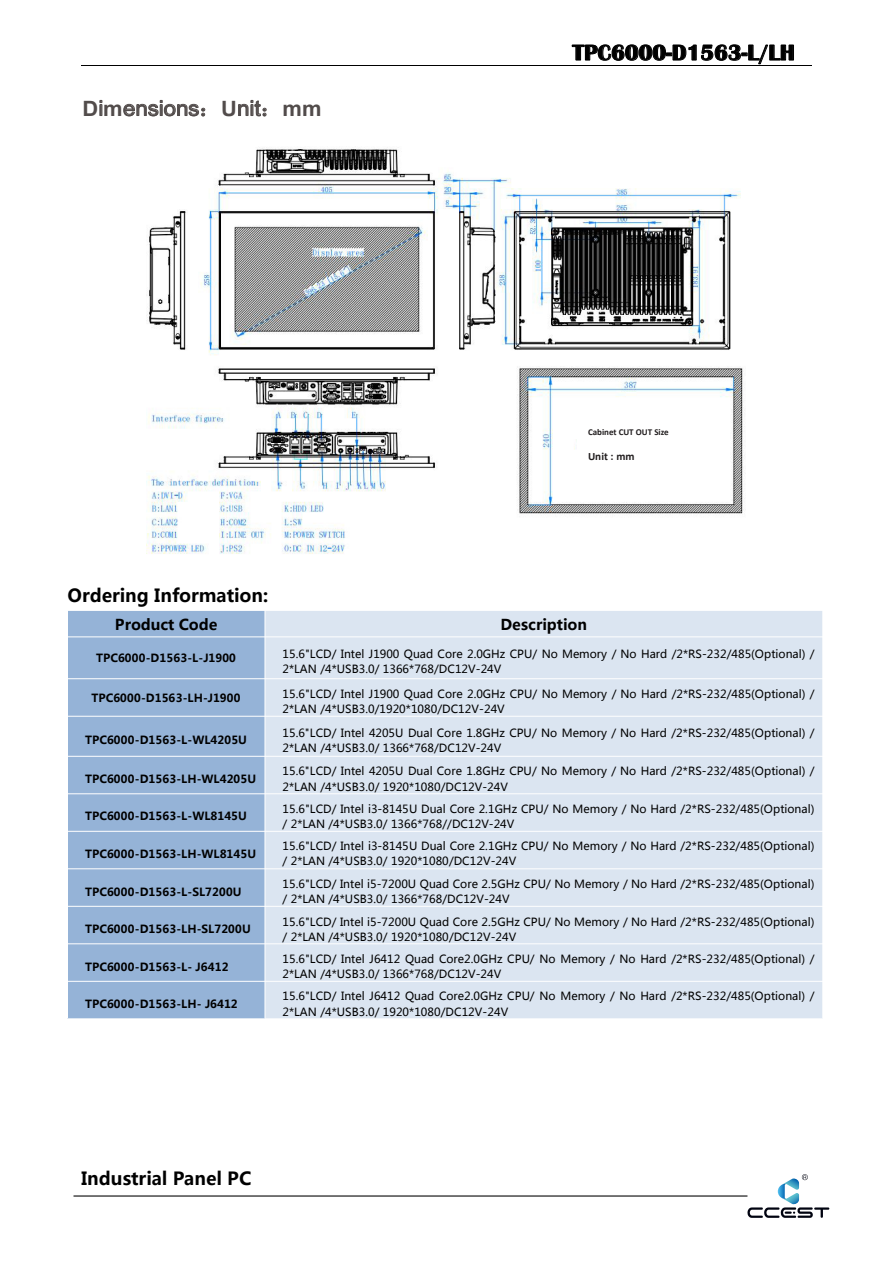
<style>
.page{position:relative;width:893px;height:1263px;background:#fff}
.page>*{position:absolute;margin:0;border:0;box-sizing:border-box;transform-origin:0 0}
.t1{font:700 22.5px "Britannic";color:#000}
.t2{font:21.15px "Arial Unicode MS";color:#524c4b;scale:1.06 1}
.t3{font:700 18px "Microsoft Ya Hei";color:#000}
.t4{font:700 14.85px "Microsoft Ya Hei";color:#000}
.t5{font:11.1px/15px "Microsoft Ya Hei";letter-spacing:.005em;color:#000}
.t6{font:700 11.1px "Microsoft Ya Hei";letter-spacing:.005em;color:#000}
.t7{font:700 11.1px "Calibri";letter-spacing:-.005em;color:#221e1f}
.t8{font:700 9px "Calibri";letter-spacing:.005em;color:#221e1f}
.s1{font-family:"Arial";font-weight:700}
.s2{font-family:"Sim Sun"}
</style>
<div class="page">
<hr style="left:74px;top:1195px;width:673px;height:1px;background:#000">
<svg style="left:747px;top:1174px;width:83px;height:44px"></svg>
<svg style="left:572px;top:44px;width:222px;height:21px"></svg>
<hr style="left:81px;top:65px;width:731px;height:1px;background:#000">
<svg style="left:100px;top:100px;width:2px;height:16px"></svg>
<svg style="left:123px;top:100px;width:82px;height:17px"></svg>
<svg style="left:238px;top:100px;width:29px;height:17px"></svg>
<img style="left:146px;top:148px;width:599px;height:406px">
<div style="left:68px;top:611px;width:197px;height:25px;background:#95b3d7"></div>
<div style="left:265px;top:611px;width:558px;height:25px;background:#dbe5f1"></div>
<div style="left:68px;top:637px;width:197px;height:41px;background:#95b3d7"></div>
<div style="left:265px;top:637px;width:558px;height:41px;background:#dbe5f1"></div>
<div style="left:68px;top:679px;width:197px;height:37px;background:#95b3d7"></div>
<div style="left:265px;top:679px;width:558px;height:37px;background:#dbe5f1"></div>
<div style="left:68px;top:716px;width:197px;height:40px;background:#95b3d7"></div>
<div style="left:265px;top:716px;width:558px;height:40px;background:#dbe5f1"></div>
<div style="left:68px;top:756px;width:197px;height:37px;background:#95b3d7"></div>
<div style="left:265px;top:756px;width:558px;height:37px;background:#dbe5f1"></div>
<div style="left:68px;top:794px;width:197px;height:37px;background:#95b3d7"></div>
<div style="left:265px;top:794px;width:558px;height:37px;background:#dbe5f1"></div>
<div style="left:68px;top:831px;width:197px;height:37px;background:#95b3d7"></div>
<div style="left:265px;top:831px;width:558px;height:37px;background:#dbe5f1"></div>
<div style="left:68px;top:869px;width:197px;height:37px;background:#95b3d7"></div>
<div style="left:265px;top:869px;width:558px;height:37px;background:#dbe5f1"></div>
<div style="left:68px;top:906px;width:197px;height:37px;background:#95b3d7"></div>
<div style="left:265px;top:906px;width:558px;height:37px;background:#dbe5f1"></div>
<div style="left:68px;top:944px;width:197px;height:37px;background:#95b3d7"></div>
<div style="left:265px;top:944px;width:558px;height:37px;background:#dbe5f1"></div>
<div style="left:68px;top:981px;width:197px;height:38px;background:#95b3d7"></div>
<div style="left:265px;top:981px;width:558px;height:38px;background:#dbe5f1"></div>
<hr style="left:67px;top:716px;width:756px;height:1px;background:#fff">
<hr style="left:67px;top:756px;width:756px;height:1px;background:#fff">
<hr style="left:67px;top:831px;width:756px;height:1px;background:#fff">
<hr style="left:67px;top:906px;width:756px;height:1px;background:#fff">
<hr style="left:67px;top:981px;width:756px;height:1px;background:#fff">
<hr style="left:67px;top:1018px;width:756px;height:1px;background:#fff">
<hr style="left:265px;top:610px;width:1px;height:408px;background:#fff">
<hr style="left:822px;top:610px;width:1px;height:408px;background:#fff">
<div style="left:577px;top:415px;width:140px;height:71px;background:#fff"></div>
<h2 class="t2" style="left:82px;top:93px;width:227px"><span class="s1">D</span>i<span class="s1">m</span>ensions<span class="s2">：</span><span class="s1">U</span>nit<span class="s2">：</span><span class="s1">mm</span></h2>
<h1 class="t1" style="left:572px;top:40px;width:224px">TPC6000-D1563-L/LH</h1>
<p class="t8" style="left:588px;top:426px;width:82px">Cabinet CUT OUT Size</p>
<p class="t7" style="left:588px;top:449px;width:48px">Unit : mm</p>
<h3 class="t3" style="left:68px;top:583px;width:202px">Ordering Information:</h3>
<h3 class="t4" style="left:115px;top:614px;width:104px">Product Code</h3>
<h3 class="t4" style="left:500px;top:614px;width:88px">Description</h3>
<p class="t6" style="left:96px;top:651px;width:142px">TPC6000-D1563-L-J1900</p>
<p class="t5" style="left:283px;top:646px;width:534px">15.6"LCD/ Intel J1900 Quad Core 2.0GHz CPU/ No Memory / No Hard /2*RS-232/485(Optional) /<br>2*LAN /4*USB3.0/ 1366*768/DC12V-24V</p>
<p class="t6" style="left:91px;top:690px;width:151px">TPC6000-D1563-LH-J1900</p>
<p class="t5" style="left:283px;top:686px;width:534px">15.6"LCD/ Intel J1900 Quad Core 2.0GHz CPU/ No Memory / No Hard /2*RS-232/485(Optional) /<br>2*LAN /4*USB3.0/1920*1080/DC12V-24V</p>
<p class="t6" style="left:85px;top:732px;width:163px">TPC6000-D1563-L-WL4205U</p>
<p class="t5" style="left:283px;top:725px;width:534px">15.6"LCD/ Intel 4205U Dual Core 1.8GHz CPU/ No Memory / No Hard /2*RS-232/485(Optional) /<br>2*LAN /4*USB3.0/ 1366*768/DC12V-24V</p>
<p class="t6" style="left:85px;top:771px;width:172px">TPC6000-D1563-LH-WL4205U</p>
<p class="t5" style="left:283px;top:763px;width:534px">15.6"LCD/ Intel 4205U Dual Core 1.8GHz CPU/ No Memory / No Hard /2*RS-232/485(Optional) /<br>2*LAN /4*USB3.0/ 1920*1080/DC12V-24V</p>
<p class="t6" style="left:85px;top:809px;width:163px">TPC6000-D1563-L-WL8145U</p>
<p class="t5" style="left:283px;top:801px;width:533px">15.6"LCD/ Intel i3-8145U Dual Core 2.1GHz CPU/ No Memory / No Hard /2*RS-232/485(Optional) / 2*LAN /4*USB3.0/ 1366*768//DC12V-24V</p>
<p class="t6" style="left:85px;top:846px;width:172px">TPC6000-D1563-LH-WL8145U</p>
<p class="t5" style="left:283px;top:839px;width:533px">15.6"LCD/ Intel i3-8145U Dual Core 2.1GHz CPU/ No Memory / No Hard /2*RS-232/485(Optional) / 2*LAN /4*USB3.0/ 1920*1080/DC12V-24V</p>
<p class="t6" style="left:85px;top:884px;width:158px">TPC6000-D1563-L-SL7200U</p>
<p class="t5" style="left:283px;top:876px;width:533px">15.6"LCD/ Intel i5-7200U Quad Core 2.5GHz CPU/ No Memory / No Hard /2*RS-232/485(Optional) / 2*LAN /4*USB3.0/ 1366*768/DC12V-24V</p>
<p class="t6" style="left:85px;top:921px;width:167px">TPC6000-D1563-LH-SL7200U</p>
<p class="t5" style="left:283px;top:914px;width:533px">15.6"LCD/ Intel i5-7200U Quad Core 2.5GHz CPU/ No Memory / No Hard /2*RS-232/485(Optional) / 2*LAN /4*USB3.0/ 1920*1080/DC12V-24V</p>
<p class="t6" style="left:85px;top:959px;width:145px">TPC6000-D1563-L- J6412</p>
<p class="t5" style="left:283px;top:951px;width:534px">15.6"LCD/ Intel J6412 Quad Core2.0GHz CPU/ No Memory / No Hard /2*RS-232/485(Optional) /<br>2*LAN /4*USB3.0/ 1366*768/DC12V-24V</p>
<p class="t6" style="left:85px;top:996px;width:154px">TPC6000-D1563-LH- J6412</p>
<p class="t5" style="left:283px;top:988px;width:534px">15.6"LCD/ Intel J6412 Quad Core2.0GHz CPU/ No Memory / No Hard /2*RS-232/485(Optional) /<br>2*LAN /4*USB3.0/ 1920*1080/DC12V-24V</p>
<h3 class="t3" style="left:81px;top:1166px;width:172px">Industrial Panel PC</h3>
</div>
